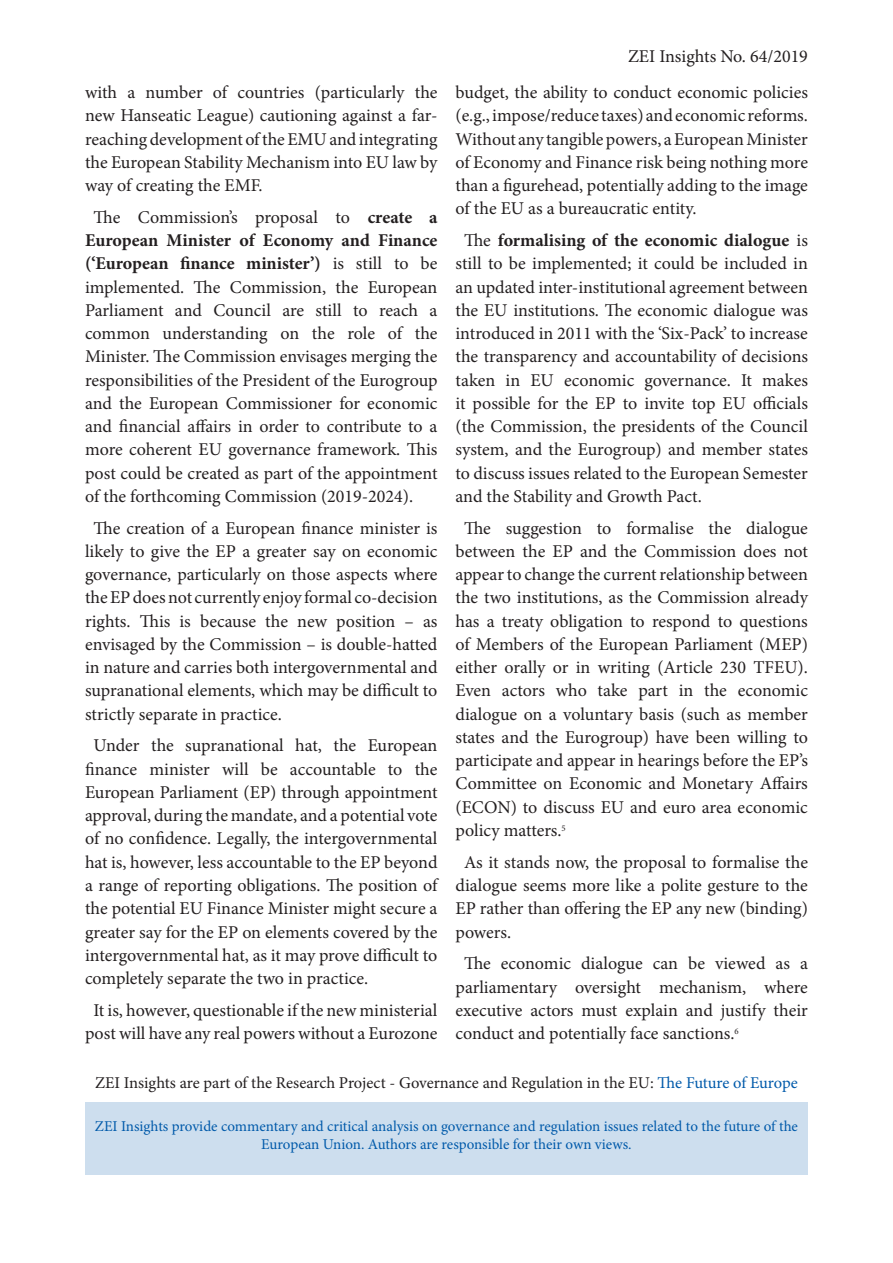
<style>
.page{position:relative;width:893px;height:1263px;background:#fff}
.page>*{position:absolute;margin:0;border:0;box-sizing:border-box;transform-origin:0 0}
.t1{font:18px/23.2px "Minion Pro";color:#231f20;text-align:justify}
.t2{font:16.5px "Minion Pro";color:#231f20}
.t3{font:15px/18px "Minion Pro";letter-spacing:-.005em;color:#015aaa;text-align:center}
.s1{font-weight:700}
.s2{color:#015aaa}
</style>
<div class="page">
<div style="left:85px;top:1102px;width:723px;height:72px;background:#cddeee"></div>
<p class="t1" style="left:628px;top:45px;width:181px">ZEI Insights No. 64/2019</p>
<p class="t1" style="left:85px;top:81px;width:354px">with a number of countries (particularly the new Hanseatic League) cautioning against a far&shy;reaching development of the EMU and integrating the European Stability Mechanism into EU law by way of creating the EMF.</p>
<p class="t1" style="left:85px;top:206px;width:354px;text-indent:9px">The Commission’s proposal to <span class="s1">create a European Minister of Economy and Finance (‘European finance minister’)</span> is still to be implemented. The Commission, the European Parliament and Council are still to reach a common understanding on the role of the Minister. The Commission envisages merging the responsibilities of the President of the Eurogroup and the European Commissioner for economic and financial affairs in order to contribute to a more coherent EU governance framework. This post could be created as part of the appointment of the forthcoming Commission (2019-2024).</p>
<p class="t1" style="left:85px;top:516px;width:354px;text-indent:9px">The creation of a European finance minister is likely to give the EP a greater say on economic governance, particularly on those aspects where the EP does not currently enjoy formal co-decision rights. This is because the new position – as envisaged by the Commission – is double-hatted in nature and carries both intergovernmental and supranational elements, which may be difficult to strictly separate in practice.</p>
<p class="t1" style="left:85px;top:734px;width:354px;text-indent:9px">Under the supranational hat, the European finance minister will be accountable to the European Parliament (EP) through appointment approval, during the mandate, and a potential vote of no confidence. Legally, the intergovernmental hat is, however, less accountable to the EP beyond a range of reporting obligations. The position of the potential EU Finance Minister might secure a greater say for the EP on elements covered by the intergovernmental hat, as it may prove difficult to completely separate the two in practice.</p>
<p class="t1" style="left:85px;top:998px;width:354px;text-align:center">It is, however, questionable if the new ministerial post will have any real powers without a Eurozone</p>
<p class="t1" style="left:455px;top:81px;width:354px">budget, the ability to conduct economic policies (e.g., impose/reduce taxes) and economic reforms.<br>Without any tangible powers, a European Minister of Economy and Finance risk being nothing more than a figurehead, potentially adding to the image of the EU as a bureaucratic entity.</p>
<p class="t1" style="left:455px;top:229px;width:354px;text-indent:9px">The <span class="s1">formalising of the economic dialogue</span> is still to be implemented; it could be included in an updated inter-institutional agreement between the EU institutions. The economic dialogue was introduced in 2011 with the ‘Six-Pack’ to increase the transparency and accountability of decisions taken in EU economic governance. It makes it possible for the EP to invite top EU officials (the Commission, the presidents of the Council system, and the Eurogroup) and member states to discuss issues related to the European Semester and the Stability and Growth Pact.</p>
<p class="t1" style="left:455px;top:516px;width:354px;text-indent:9px">The suggestion to formalise the dialogue between the EP and the Commission does not appear to change the current relationship between the two institutions, as the Commission already has a treaty obligation to respond to questions of Members of the European Parliament (MEP) either orally or in writing (Article 230 TFEU).<br>Even actors who take part in the economic dialogue on a voluntary basis (such as member states and the Eurogroup) have been willing to participate and appear in hearings before the EP’s Committee on Economic and Monetary Affairs (ECON) to discuss EU and euro area economic policy matters.<sup>5</sup></p>
<p class="t1" style="left:455px;top:850px;width:354px;text-indent:9px">As it stands now, the proposal to formalise the dialogue seems more like a polite gesture to the EP rather than offering the EP any new (binding) powers.</p>
<p class="t1" style="left:455px;top:952px;width:354px;text-indent:9px">The economic dialogue can be viewed as a parliamentary oversight mechanism, where executive actors must explain and justify their conduct and potentially face sanctions.<sup>6</sup></p>
<p class="t2" style="left:95px;top:1072px;width:704px">ZEI Insights are part of the Research Project - Governance and Regulation in the EU: <span class="s2">The Future of Europe</span></p>
<p class="t3" style="left:95px;top:1117px;width:705px">ZEI Insights provide commentary and critical analysis on governance and regulation issues related to the future of the<br>European Union. Authors are responsible for their own views.</p>
</div>
